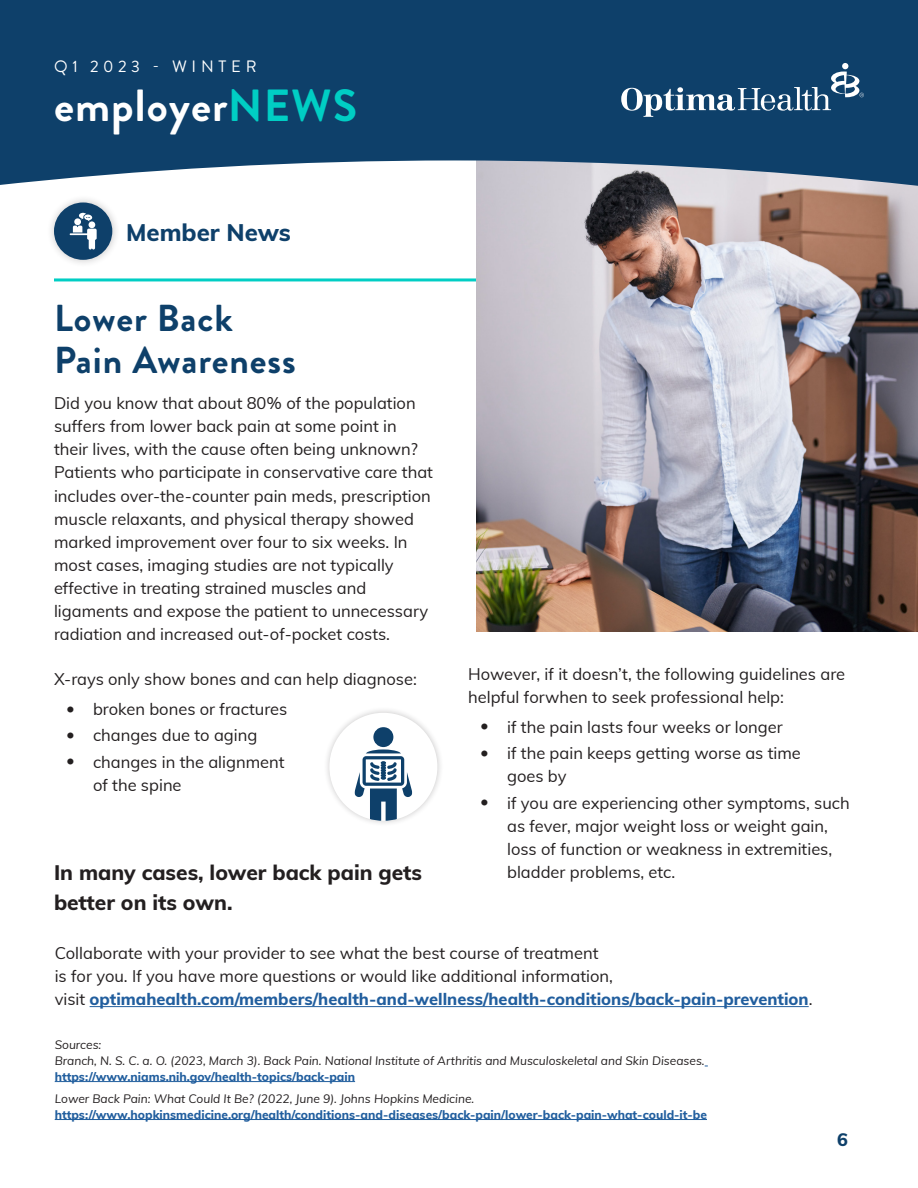
<style>
.page{position:relative;width:918px;height:1188px;background:#fff}
.page>*{position:absolute;margin:0;border:0;box-sizing:border-box;transform-origin:0 0}
.t1{font:700 45px "Brandon Grotesque";letter-spacing:.025em;color:#fff}
.OHP_Main_Headline_NE{font:700 37.5px/41.2px "Brandon Grotesque";letter-spacing:.025em;color:#0e406a}
.OHP_Body_Copy_Headin{font:800 24px "Muli";color:#0e406a}
.OHP_Body_Copy_Headin-2{font:800 21px/29.4px "Muli";color:#231f20}
.t2{font:800 18px "Muli";color:#0e406a}
.OHP_Body_Copy_NEW1{font:16.5px/23.1px "Muli";color:#231f20}
.t3{font:16.5px "Brandon Grotesque";letter-spacing:.285em;color:#fff}
.OHP_Footnote_Disclai{font:800 12px/15.6px "Muli";color:#215e9e}
.OHP_Footnote_Disclai-2{font:italic 12px/15.6px "Muli";color:#231f20}
.s1{color:#00cec4}
.s2{font-weight:800;color:#215e9e}
.s3{font-weight:800;font-style:normal;color:#215e9e}
.s4{font-weight:400;font-style:italic;color:#231f20}
</style>
<div class="page">
<hr style="left:54px;top:278px;width:804px;height:3px;background:#00cec4">
<div style="left:46px;top:194px;width:74px;height:74px;background:#231f20;opacity:.25"></div>
<div style="left:54px;top:202px;width:58px;height:58px;background:#0e406a;border-radius:50%"></div>
<svg style="left:70px;top:213px;width:27px;height:37px"></svg>
<div style="left:323px;top:706px;width:121px;height:121px;background:#231f20;opacity:.25"></div>
<div style="left:329px;top:713px;width:108px;height:108px;background:#fff;border-radius:50%"></div>
<div style="left:373px;top:727px;width:20px;height:20px;background:#0e406a;border-radius:50%"></div>
<svg style="left:355px;top:749px;width:57px;height:72px"></svg>
<hr style="left:90px;top:1006px;width:719px;height:1px;background:#215e9e">
<hr style="left:55px;top:1081px;width:300px;height:1px;background:#215e9e">
<hr style="left:55px;top:1119px;width:652px;height:1px;background:#215e9e">
<img style="left:477px;top:186px;width:441px;height:446px">
<svg style="left:0;top:0;width:918px;height:186px;background:#235076"></svg>
<svg style="left:621px;top:63px;width:243px;height:54px;background:#325d80"></svg>
<p class="t3" style="left:54px;top:55px;width:204px">Q1 2023 - WINTER</p>
<h1 class="t1" style="left:54px;top:74px;width:305px">employer<span class="s1">NEWS</span></h1>
<p class="OHP_Body_Copy_Headin" style="left:126px;top:215px;width:166px">Member News</p>
<p class="OHP_Main_Headline_NE" style="left:54px;top:298px;width:243px">Lower Back<br>Pain Awareness</p>
<p class="OHP_Body_Copy_NEW1" style="left:54px;top:391px;width:381px">Did you know that about 80% of the population suffers from lower back pain at some point in their lives, with the cause often being unknown?<br>Patients who participate in conservative care that includes over-the-counter pain meds, prescription muscle relaxants, and physical therapy showed marked improvement over four to six weeks. In most cases, imaging studies are not typically effective in treating strained muscles and ligaments and expose the patient to unnecessary radiation and increased out-of-pocket costs.</p>
<p class="OHP_Body_Copy_NEW1" style="left:54px;top:667px;width:364px">X-rays only show bones and can help diagnose:</p>
<p class="OHP_Body_Copy_NEW1" style="left:66px;top:697px;width:223px">• broken bones or fractures</p>
<p class="OHP_Body_Copy_NEW1" style="left:66px;top:723px;width:193px">• changes due to aging</p>
<p class="OHP_Body_Copy_NEW1" style="left:93px;top:749px;width:193px;text-indent:-27px">• changes in the alignment of the spine</p>
<p class="OHP_Body_Copy_Headin-2" style="left:54px;top:857px;width:370px">In many cases, lower back pain gets better on its own.</p>
<p class="OHP_Body_Copy_NEW1" style="left:468px;top:662px;width:379px">However, if it doesn’t, the following guidelines are helpful forwhen to seek professional help:</p>
<p class="OHP_Body_Copy_NEW1" style="left:480px;top:715px;width:304px">• if the pain lasts four weeks or longer</p>
<p class="OHP_Body_Copy_NEW1" style="left:507px;top:741px;width:295px;text-indent:-27px">• if the pain keeps getting worse as time goes by</p>
<p class="OHP_Body_Copy_NEW1" style="left:507px;top:790px;width:344px;text-indent:-27px">• if you are experiencing other symptoms, such as fever, major weight loss or weight gain, loss of function or weakness in extremities, bladder problems, etc.</p>
<p class="OHP_Body_Copy_NEW1" style="left:55px;top:941px;width:759px">Collaborate with your provider to see what the best course of treatment<br>is for you. If you have more questions or would like additional information,<br>visit <span class="s2">optimahealth.com/members/health-and-wellness/health-conditions/back-pain-prevention</span>.</p>
<p class="OHP_Footnote_Disclai-2" style="left:55px;top:1037px;width:651px">Sources:<br>Branch, N. S. C. a. O. (2023, March 3). Back Pain. National Institute of Arthritis and Musculoskeletal and Skin Diseases. <span class="s3">https://www.niams.nih.gov/health-topics/back-pain</span></p>
<p class="OHP_Footnote_Disclai" style="left:55px;top:1090px;width:654px"><span class="s4">Lower Back Pain: What Could It Be? (2022, June 9). Johns Hopkins Medicine. </span>https://www.hopkinsmedicine.org/health/conditions-and-diseases/back-pain/lower-back-pain-what-could-it-be</p>
<p class="t2" style="left:837px;top:1126px;width:12px">6</p>
</div>
